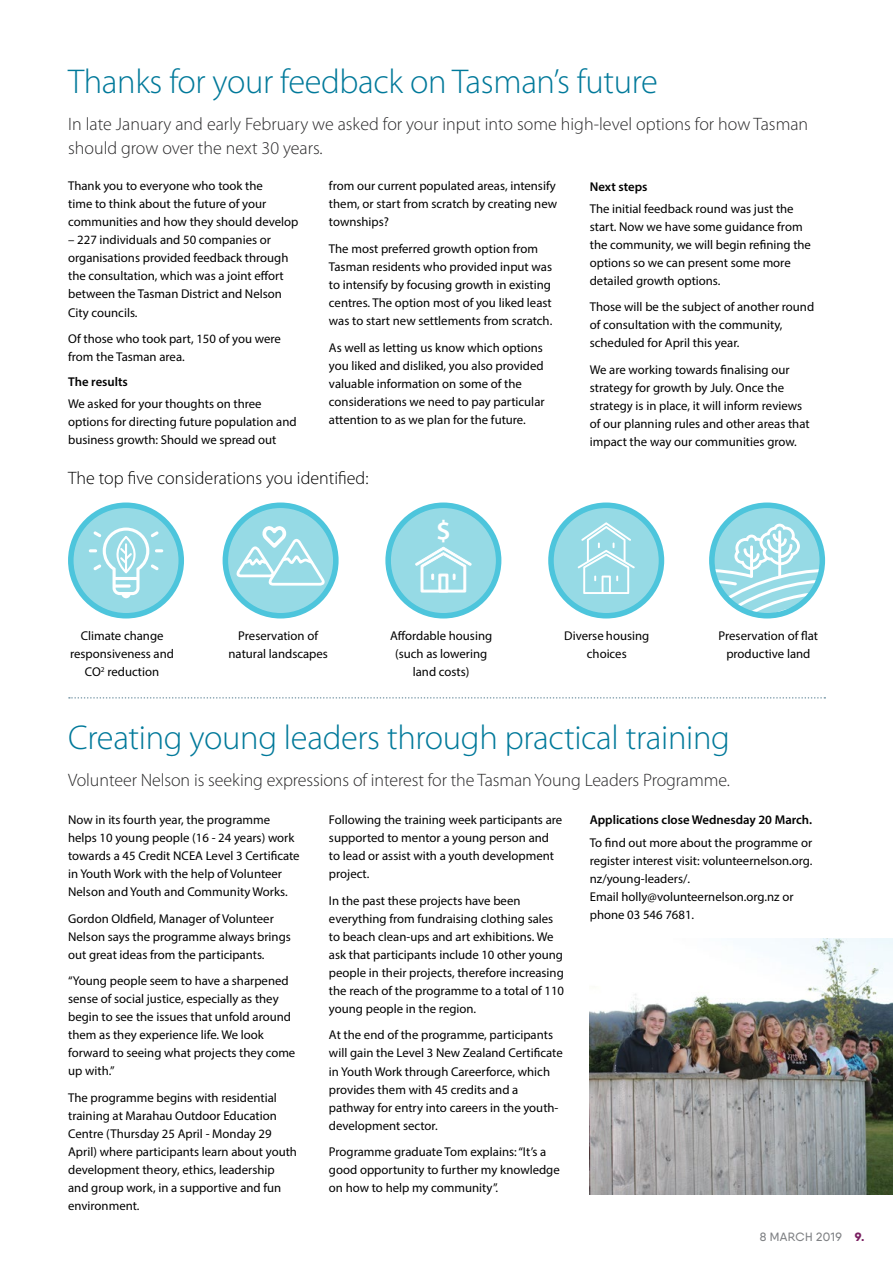
<style>
.page{position:relative;width:893px;height:1263px;background:#fff}
.page>*{position:absolute;margin:0;border:0;box-sizing:border-box;transform-origin:0 0}
.t1{font:300 34.5px "Myriad Pro";letter-spacing:-.01em;color:#00799a}
.t2{font:600 27.6px "Myriad Pro";color:#fff}
.t3{font:300 18px/24px "Myriad Pro";letter-spacing:-.005em;color:#292829}
.t4{font:300 18px "Myriad Pro";color:#000}
.t5{font:12.75px/18px "Myriad Pro";color:#000}
.t6{font:600 12.75px "Myriad Pro";color:#000}
.t7{font:500 12px "Qanelas Soft DEMO";letter-spacing:.03em;color:#808285}
.s1{font-weight:800;color:#7b2162}
</style>
<div class="page">
<hr style="left:0;top:680px;width:1px;height:583px;background:#7b9aa9">
<hr style="left:0;top:1150px;width:1px;height:113px;background:#25408f">
<svg style="left:69px;top:697px;width:756px;height:2px"></svg>
<img style="left:590px;top:938px;width:303px;height:257px">
<svg style="left:71px;top:505px;width:110px;height:111px;background:#8bd6e3"></svg>
<svg style="left:89px;top:527px;width:74px;height:71px"></svg>
<div style="left:68px;top:502px;width:116px;height:116px;border:6px solid #00accd;border-radius:50%"></div>
<svg style="left:388px;top:505px;width:111px;height:111px;background:#8fd7e4"></svg>
<svg style="left:414px;top:546px;width:58px;height:47px"></svg>
<div style="left:385px;top:502px;width:116px;height:116px;border:6px solid #00accd;border-radius:50%"></div>
<svg style="left:225px;top:505px;width:111px;height:111px;background:#89d6e3"></svg>
<div style="left:223px;top:502px;width:116px;height:116px;border:6px solid #00accd;border-radius:50%"></div>
<svg style="left:235px;top:524px;width:90px;height:65px;background:#a8e0e9"></svg>
<svg style="left:551px;top:505px;width:110px;height:111px;background:#8dd7e3"></svg>
<div style="left:548px;top:502px;width:116px;height:116px;border:6px solid #00accd;border-radius:50%"></div>
<svg style="left:578px;top:522px;width:57px;height:72px;background:#aae1ea"></svg>
<svg style="left:712px;top:505px;width:110px;height:111px"></svg>
<div style="left:709px;top:502px;width:116px;height:116px;border:6px solid #00accd;border-radius:50%"></div>
<svg style="left:712px;top:523px;width:110px;height:93px"></svg>
<h1 class="t1" style="left:68px;top:61px;width:591px">Thanks for your feedback on Tasman’s future</h1>
<h3 class="t3" style="left:68px;top:112px;width:741px">In late January and early February we asked for your input into some high-level options for how Tasman should grow over the next 30 years.</h3>
<p class="t5" style="left:68px;top:177px;width:232px">Thank you to everyone who took the<br>time to think about the future of your communities and how they should develop</p>
<p class="t5" style="left:68px;top:231px;width:222px">– 227 individuals and 50 companies or organisations provided feedback through the consultation, which was a joint effort between the Tasman District and Nelson City councils.</p>
<p class="t5" style="left:68px;top:329px;width:214px">Of those who took part, 150 of you were from the Tasman area.</p>
<p class="t6" style="left:68px;top:374px;width:61px">The results</p>
<p class="t5" style="left:68px;top:395px;width:230px">We asked for your thoughts on three options for directing future population and business growth: Should we spread out</p>
<p class="t5" style="left:329px;top:177px;width:230px;text-align:justify">from our current populated areas, intensify them, or start from scratch by creating new townships?</p>
<p class="t5" style="left:329px;top:240px;width:225px">The most preferred growth option from Tasman residents who provided input was to intensify by focusing growth in existing centres. The option most of you liked least was to start new settlements from scratch.</p>
<p class="t5" style="left:329px;top:338px;width:217px">As well as letting us know which options you liked and disliked, you also provided valuable information on some of the considerations we need to pay particular attention to as we plan for the future.</p>
<p class="t6" style="left:590px;top:178px;width:59px">Next steps</p>
<p class="t5" style="left:590px;top:199px;width:223px">The initial feedback round was just the start. Now we have some guidance from the community, we will begin refining the options so we can present some more detailed growth options.</p>
<p class="t5" style="left:590px;top:298px;width:226px">Those will be the subject of another round of consultation with the community, scheduled for April this year.</p>
<p class="t5" style="left:590px;top:360px;width:221px">We are working towards finalising our strategy for growth by July. Once the strategy is in place, it will inform reviews of our planning rules and other areas that impact the way our communities grow.</p>
<h3 class="t4" style="left:68px;top:467px;width:302px">The top five considerations you identified:</h3>
<h2 class="t2" style="left:436px;top:513px;width:16px">$</h2>
<p class="t5" style="left:70px;top:627px;width:105px;text-align:center">Climate change responsiveness and<br>CO<sup>2</sup> reduction</p>
<p class="t5" style="left:390px;top:627px;width:104px;text-align:center">Affordable housing (such as lowering land costs)</p>
<p class="t5" style="left:229px;top:627px;width:101px;text-align:center">Preservation of natural landscapes</p>
<p class="t5" style="left:564px;top:627px;width:87px;text-align:center">Diverse housing choices</p>
<p class="t5" style="left:719px;top:627px;width:101px;text-align:center">Preservation of flat productive land</p>
<h1 class="t1" style="left:68px;top:717px;width:663px">Creating young leaders through practical training</h1>
<h3 class="t3" style="left:68px;top:768px;width:663px">Volunteer Nelson is seeking expressions of interest for the Tasman Young Leaders Programme.</h3>
<p class="t5" style="left:68px;top:811px;width:233px">Now in its fourth year, the programme helps 10 young people (16 - 24 years) work towards a 45 Credit NCEA Level 3 Certificate in Youth Work with the help of Volunteer Nelson and Youth and Community Works.</p>
<p class="t5" style="left:68px;top:909px;width:224px">Gordon Oldfield, Manager of Volunteer<br>Nelson says the programme always brings out great ideas from the participants.</p>
<p class="t5" style="left:68px;top:972px;width:229px">“Young people seem to have a sharpened sense of social justice, especially as they begin to see the issues that unfold around them as they experience life. We look forward to seeing what projects they come up with.”</p>
<p class="t5" style="left:68px;top:1088px;width:230px">The programme begins with residential training at Marahau Outdoor Education Centre (Thursday 25 April - Monday 29<br>April) where participants learn about youth development theory, ethics, leadership and group work, in a supportive and fun environment.</p>
<p class="t5" style="left:329px;top:811px;width:235px">Following the training week participants are supported to mentor a young person and to lead or assist with a youth development project.</p>
<p class="t5" style="left:329px;top:891px;width:237px">In the past these projects have been everything from fundraising clothing sales to beach clean-ups and art exhibitions. We ask that participants include 10 other young people in their projects, therefore increasing the reach of the programme to a total of 110 young people in the region.</p>
<p class="t5" style="left:329px;top:1026px;width:235px">At the end of the programme, participants will gain the Level 3 New Zealand Certificate in Youth Work through Careerforce, which provides them with 45 credits and a pathway for entry into careers in the youth&shy;development sector.</p>
<p class="t5" style="left:329px;top:1142px;width:232px">Programme graduate Tom explains: “It’s a good opportunity to further my knowledge on how to help my community”.</p>
<p class="t6" style="left:590px;top:812px;width:224px">Applications close Wednesday 20 March.</p>
<p class="t5" style="left:590px;top:833px;width:224px">To find out more about the programme or register interest visit: volunteernelson.org. nz/young-leaders/.<br>Email holly@volunteernelson.org.nz or phone 03 546 7681.</p>
<p class="t7" style="left:760px;top:1231px;width:106px">8 MARCH 2019 <span class="s1">9.</span></p>
</div>
